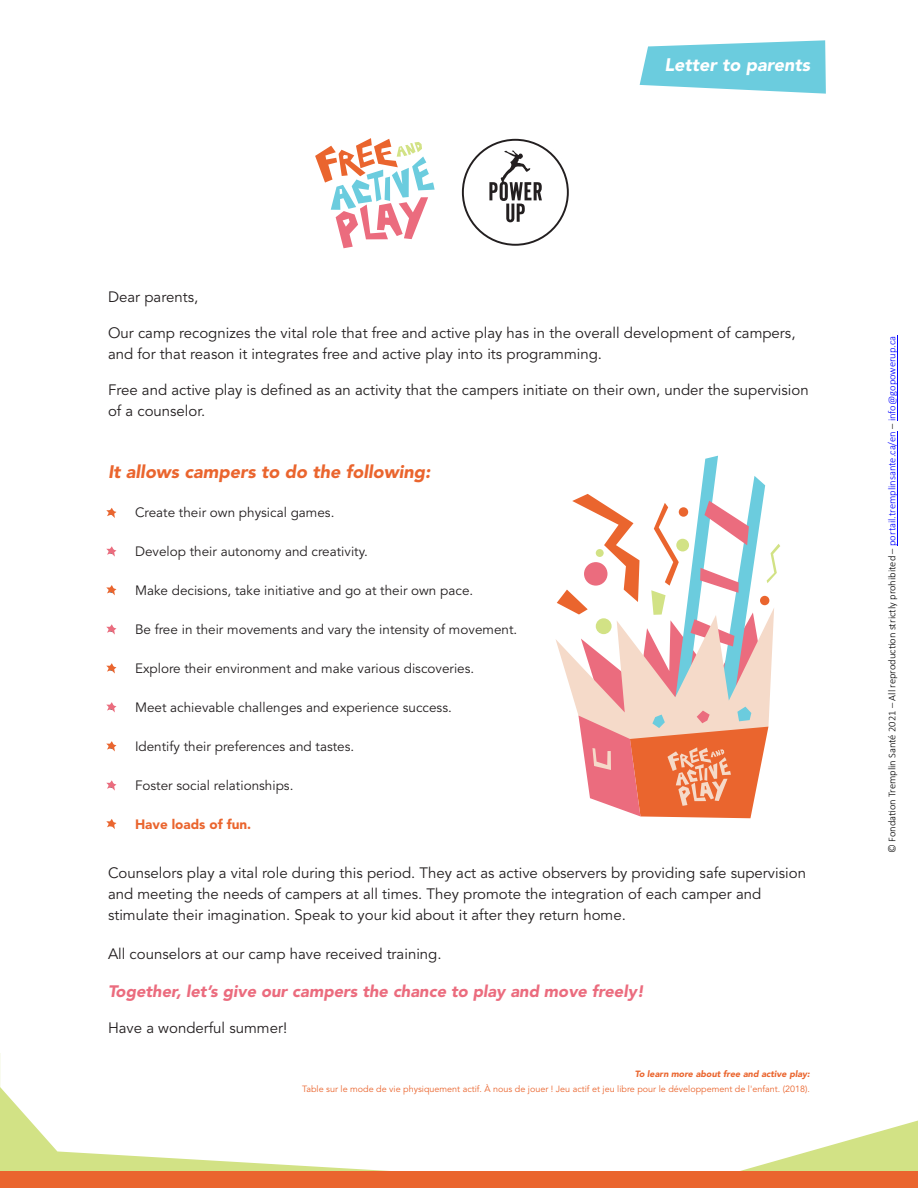
<style>
.page{position:relative;width:918px;height:1188px;background:#fff}
.page>*{position:absolute;margin:0;border:0;box-sizing:border-box;transform-origin:0 0}
.t1{font:italic 900 18px "Avenir LT Std";color:#ea652e}
.t2{font:italic 900 18px "Avenir LT Std";color:#fff}
.t3{font:italic 900 16.5px "Avenir LT Std";color:#eb6c7e}
.t4{font:15px/21px "Avenir LT Std";color:#231f20}
.t5{font:13.5px "Avenir LT Std";color:#231f20}
.t6{font:900 13.5px "Avenir LT Std";color:#ea652e}
.t7{font:300 10.5px "Calibri";color:#000}
.t8{font:9px "Avenir LT Std";color:#ea652e}
.t9{font:italic 900 9px "Avenir LT Std";color:#ea652e}
.s1{color:#00f}
</style>
<div class="page">
<svg style="left:640px;top:40px;width:186px;height:54px"></svg>
<svg style="left:0;top:1053px;width:918px;height:118px"></svg>
<div style="left:0;top:1171px;width:918px;height:17px;background:#ea652e"></div>
<svg style="left:556px;top:456px;width:224px;height:362px"></svg>
<svg style="left:106px;top:508px;width:10px;height:10px"></svg>
<svg style="left:106px;top:546px;width:10px;height:11px"></svg>
<svg style="left:106px;top:585px;width:10px;height:10px"></svg>
<svg style="left:106px;top:624px;width:10px;height:11px"></svg>
<svg style="left:106px;top:663px;width:10px;height:11px"></svg>
<svg style="left:106px;top:702px;width:10px;height:10px"></svg>
<svg style="left:106px;top:741px;width:10px;height:10px"></svg>
<svg style="left:106px;top:780px;width:10px;height:11px"></svg>
<svg style="left:106px;top:819px;width:10px;height:10px"></svg>
<svg style="left:315px;top:138px;width:120px;height:110px"></svg>
<svg style="left:465px;top:138px;width:104px;height:103px"></svg>
<hr style="left:897px;top:431px;width:1px;height:115px;background:#00f">
<hr style="left:897px;top:336px;width:1px;height:85px;background:#00f">
<p class="t2" style="left:664px;top:57px;width:147px">Letter to parents</p>
<p class="t4" style="left:108px;top:288px;width:92px">Dear parents,</p>
<p class="t4" style="left:108px;top:324px;width:689px">Our camp recognizes the vital role that free and active play has in the overall development of campers, and for that reason it integrates free and active play into its programming.</p>
<p class="t4" style="left:108px;top:381px;width:702px">Free and active play is defined as an activity that the campers initiate on their own, under the supervision of a counselor.</p>
<p class="t1" style="left:108px;top:464px;width:324px">It allows campers to do the following:</p>
<p class="t5" style="left:108px;top:506px;width:228px">• Create their own physical games.</p>
<p class="t5" style="left:108px;top:545px;width:261px">• Develop their autonomy and creativity.</p>
<p class="t5" style="left:108px;top:584px;width:367px">• Make decisions, take initiative and go at their own pace.</p>
<p class="t5" style="left:108px;top:623px;width:411px">• Be free in their movements and vary the intensity of movement.</p>
<p class="t5" style="left:108px;top:662px;width:368px">• Explore their environment and make various discoveries.</p>
<p class="t5" style="left:108px;top:701px;width:345px">• Meet achievable challenges and experience success.</p>
<p class="t5" style="left:108px;top:740px;width:248px">• Identify their preferences and tastes.</p>
<p class="t5" style="left:108px;top:779px;width:187px">• Foster social relationships.</p>
<p class="t6" style="left:108px;top:818px;width:145px">• Have loads of fun.</p>
<p class="t4" style="left:108px;top:864px;width:700px">Counselors play a vital role during this period. They act as active observers by providing safe supervision and meeting the needs of campers at all times. They promote the integration of each camper and stimulate their imagination. Speak to your kid about it after they return home.</p>
<p class="t4" style="left:108px;top:945px;width:335px">All counselors at our camp have received training.</p>
<p class="t3" style="left:108px;top:984px;width:538px">Together, let’s give our campers the chance to play and move freely!</p>
<p class="t4" style="left:108px;top:1018px;width:181px">Have a wonderful summer!</p>
<p class="t9" style="left:635px;top:1070px;width:177px">To learn more about free and active play:</p>
<p class="t8" style="left:302px;top:1086px;width:509px">Table sur le mode de vie physiquement actif. À nous de jouer ! Jeu actif et jeu libre pour le développement de l'enfant. (2018).</p>
<p class="t7" style="left:888px;top:853px;width:519px;rotate:-90deg">© Fonda on Tremplin Santé 2021 – All reproduc on strictly prohibited – <span class="s1">portail.tremplinsante.ca/en</span> – <span class="s1">info@gopowerup.ca</span></p>
</div>
